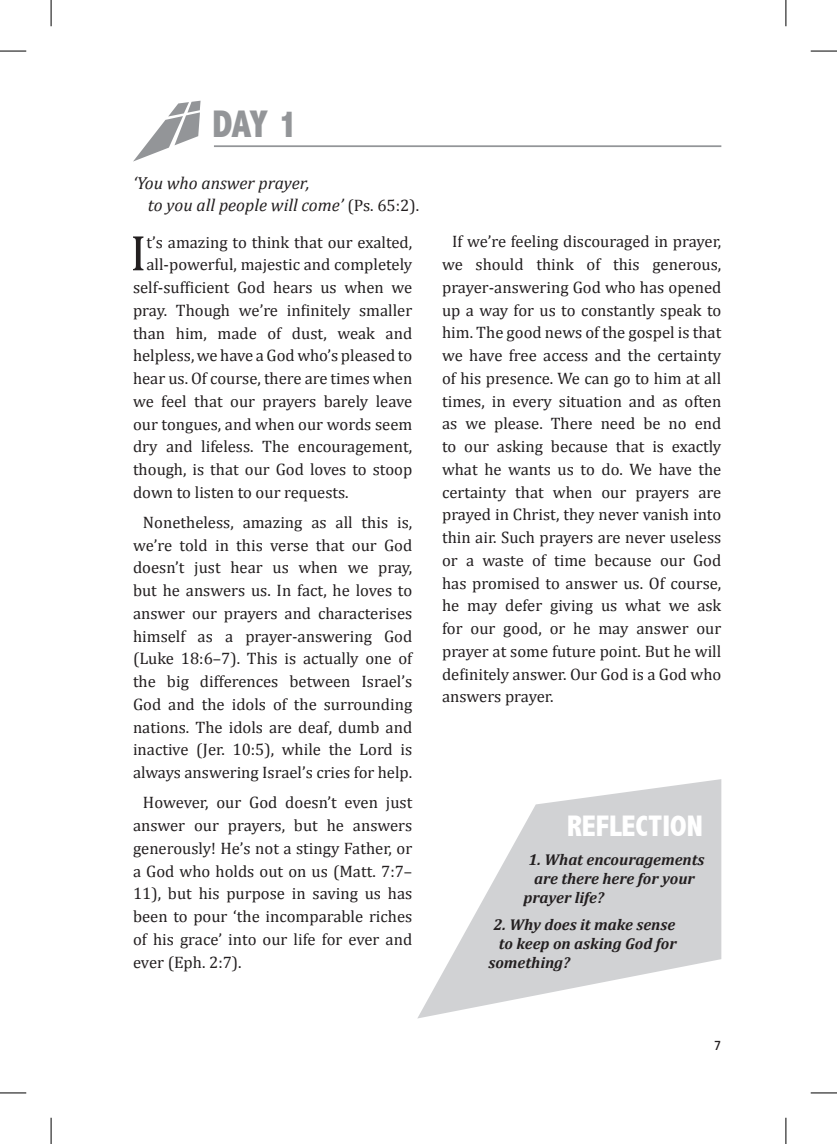
<style>
.page{position:relative;width:837px;height:1144px;background:#fff}
.page>*{position:absolute;margin:0;border:0;box-sizing:border-box;transform-origin:0 0}
.t1{font:50.75px "Cambria";color:#231f20}
.t2{font:800 condensed 38.5px "Abadi";color:#939598}
.t3{font:800 condensed 29.75px "Abadi";color:#fff}
.t4{font:italic 17.5px/22.8px "Cambria";color:#231f20}
.t5{font:16.62px/22.8px "Cambria";color:#231f20;text-align:justify}
.t6{font:italic 700 15.75px "Cambria";color:#231f20}
.t7{font:condensed 14px "Abadi MT Std";color:#231f20}
.s1{font-style:normal;font-size:16.62px}
</style>
<div class="page">
<svg style="left:133px;top:101px;width:67px;height:61px"></svg>
<hr style="left:214px;top:145px;width:507px;height:2px;background:#939598">
<svg style="left:418px;top:779px;width:303px;height:239px;fill:#d1d2d4"></svg>
<svg style="left:0;top:51px;width:26px;height:1px"></svg>
<svg style="left:810px;top:51px;width:26px;height:1px"></svg>
<svg style="left:0;top:1092px;width:26px;height:1px"></svg>
<svg style="left:810px;top:1092px;width:26px;height:1px"></svg>
<svg style="left:51px;top:0;width:1px;height:26px"></svg>
<svg style="left:51px;top:1118px;width:1px;height:26px"></svg>
<svg style="left:785px;top:0;width:1px;height:26px"></svg>
<svg style="left:785px;top:1118px;width:1px;height:26px"></svg>
<h2 class="t2" style="left:212px;top:104px;width:87px">DAY 1</h2>
<p class="t4" style="left:148px;top:171px;width:273px;text-indent:-15px">‘You who answer prayer,<br>to you all people will come’ <span class="s1">(Ps. 65:2).</span></p>
<h1 class="t1" style="left:130px;top:222px;width:18px">I</h1>
<p class="t5" style="left:146px;top:230px;width:267px">t’s amazing to think that our exalted,</p>
<p class="t5" style="left:146px;top:253px;width:267px">all-powerful, majestic and completely</p>
<p class="t5" style="left:133px;top:276px;width:281px">self-sufficient God hears us when we</p>
<p class="t5" style="left:133px;top:298px;width:281px">pray. Though we’re infinitely smaller</p>
<p class="t5" style="left:133px;top:321px;width:281px">than him, made of dust, weak and</p>
<p class="t5" style="left:133px;top:344px;width:281px">helpless, we have a God who’s pleased to</p>
<p class="t5" style="left:133px;top:367px;width:281px">hear us. Of course, there are times when</p>
<p class="t5" style="left:133px;top:389px;width:281px">we feel that our prayers barely leave</p>
<p class="t5" style="left:133px;top:412px;width:281px">our tongues, and when our words seem</p>
<p class="t5" style="left:133px;top:435px;width:281px">dry and lifeless. The encouragement,</p>
<p class="t5" style="left:133px;top:458px;width:281px">though, is that our God loves to stoop</p>
<p class="t5" style="left:133px;top:480px;width:217px">down to listen to our requests.</p>
<p class="t5" style="left:133px;top:510px;width:281px;text-align:center">Nonetheless, amazing as all this is, we’re told in this verse that our God doesn’t just hear us when we pray, but he answers us. In fact, he loves to answer our prayers and characterises himself as a prayer-answering God (Luke 18:6–7). This is actually one of the big differences between Israel’s God and the idols of the surrounding nations. The idols are deaf, dumb and inactive (Jer. 10:5), while the Lord is always answering Israel’s cries for help.</p>
<p class="t5" style="left:133px;top:791px;width:281px;text-indent:10px">However, our God doesn’t even just answer our prayers, but he answers generously! He’s not a stingy Father, or a God who holds out on us (Matt. 7:7– 11), but his purpose in saving us has been to pour ‘the incomparable riches of his grace’ into our life for ever and ever (Eph. 2:7).</p>
<p class="t5" style="left:442px;top:230px;width:281px;text-indent:10px">If we’re feeling discouraged in prayer, we should think of this generous, prayer-answering God who has opened up a way for us to constantly speak to him. The good news of the gospel is that we have free access and the certainty of his presence. We can go to him at all times, in every situation and as often as we please. There need be no end to our asking because that is exactly what he wants us to do. We have the certainty that when our prayers are prayed in Christ, they never vanish into thin air. Such prayers are never useless or a waste of time because our God has promised to answer us. Of course, he may defer giving us what we ask for our good, or he may answer our prayer at some future point. But he will definitely answer. Our God is a God who answers prayer.</p>
<h3 class="t3" style="left:567px;top:810px;width:137px">REFLECTION</h3>
<p class="t6" style="left:528px;top:850px;width:177px">1. What encouragements</p>
<p class="t6" style="left:534px;top:869px;width:162px">are there here for your</p>
<p class="t6" style="left:523px;top:888px;width:82px">prayer life?</p>
<p class="t6" style="left:493px;top:915px;width:183px">2. Why does it make sense</p>
<p class="t6" style="left:499px;top:934px;width:179px">to keep on asking God for</p>
<p class="t6" style="left:488px;top:953px;width:83px">something?</p>
<p class="t7" style="left:714px;top:1037px;width:8px">7</p>
</div>
